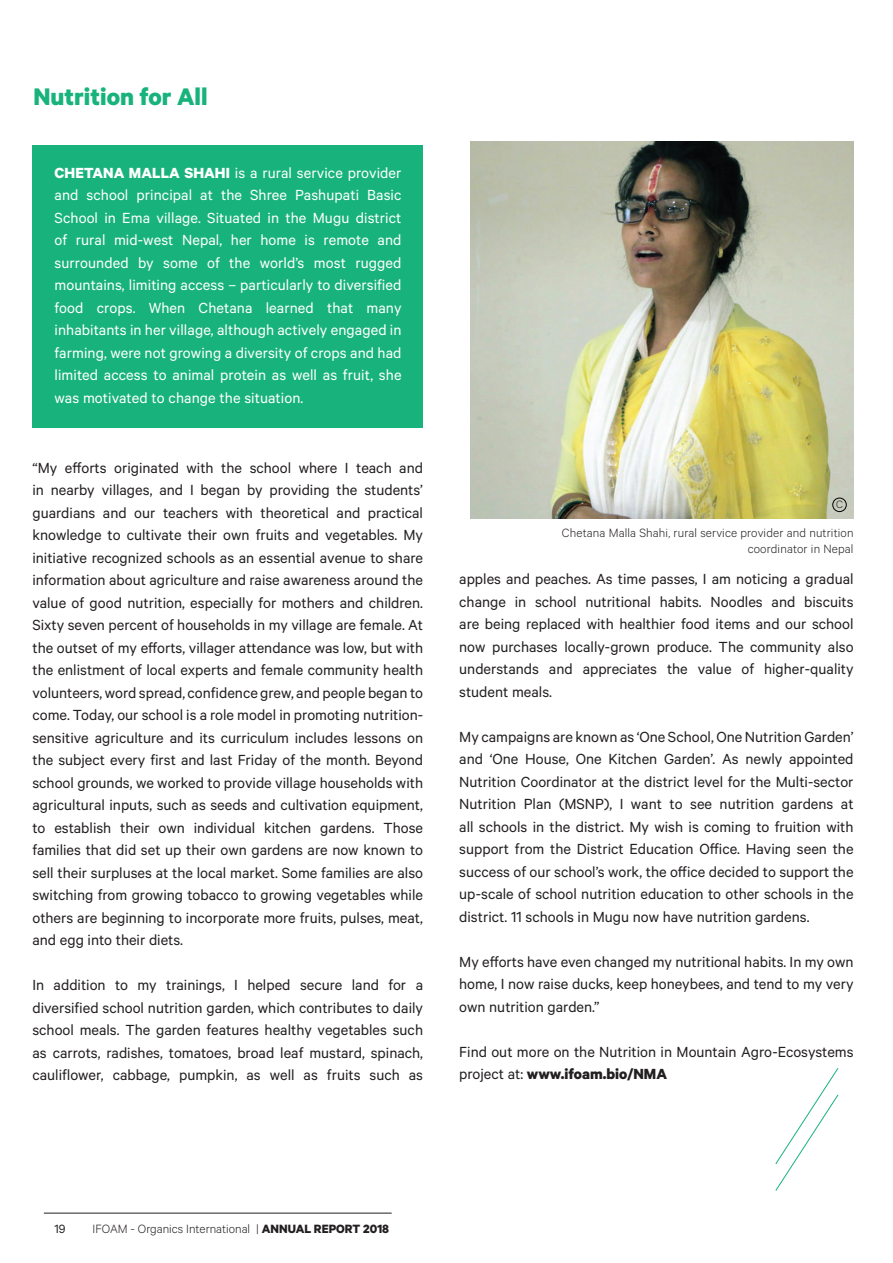
<style>
.page{position:relative;width:893px;height:1263px;background:#fff}
.page>*{position:absolute;margin:0;border:0;box-sizing:border-box;transform-origin:0 0}
.t1{font:700 27px "Calibre";color:#18b37d}
.t2{font:16.5px/22.5px "Calibre";color:#231f20;text-align:justify}
.t3{font:16.5px/22.5px "Calibre";letter-spacing:.005em;color:#fff;text-align:justify}
.t4{font:300 13.5px/16.2px "Calibre";letter-spacing:.01em;color:#231f20;text-align:right}
.t5{font:13.5px "Calibre";color:#231f20}
.t6{font:300 12px "Calibre";color:#231f20}
.s1{font-weight:700}
</style>
<div class="page">
<hr style="left:44px;top:1213px;width:348px;height:1px;background:#231f20">
<div style="left:32px;top:146px;width:391px;height:282px;background:#18b37d"></div>
<img style="left:470px;top:141px;width:384px;height:377px">
<div style="left:833px;top:498px;width:13px;height:14px;border:1px solid #000;border-radius:50%"></div>
<svg style="left:775px;top:1068px;width:64px;height:123px"></svg>
<h1 class="t1" style="left:33px;top:80px;width:176px">Nutrition for All</h1>
<p class="t3" style="left:55px;top:161px;width:349px"><span class="s1">CHETANA MALLA SHAHI</span> is a rural service provider and school principal at the Shree Pashupati Basic School in Ema village. Situated in the Mugu district of rural mid-west Nepal, her home is remote and surrounded by some of the world’s most rugged mountains, limiting access – particularly to diversified food crops. When Chetana learned that many inhabitants in her village, although actively engaged in farming, were not growing a diversity of crops and had limited access to animal protein as well as fruit, she was motivated to change the situation.</p>
<p class="t2" style="left:32px;top:456px;width:392px">“My efforts originated with the school where I teach and in nearby villages, and I began by providing the students’ guardians and our teachers with theoretical and practical knowledge to cultivate their own fruits and vegetables. My initiative recognized schools as an essential avenue to share information about agriculture and raise awareness around the value of good nutrition, especially for mothers and children.<br>Sixty seven percent of households in my village are female. At the outset of my efforts, villager attendance was low, but with the enlistment of local experts and female community health volunteers, word spread, confidence grew, and people began to come. Today, our school is a role model in promoting nutrition&shy;sensitive agriculture and its curriculum includes lessons on the subject every first and last Friday of the month. Beyond school grounds, we worked to provide village households with agricultural inputs, such as seeds and cultivation equipment, to establish their own individual kitchen gardens. Those families that did set up their own gardens are now known to sell their surpluses at the local market. Some families are also switching from growing tobacco to growing vegetables while others are beginning to incorporate more fruits, pulses, meat, and egg into their diets.</p>
<p class="t2" style="left:32px;top:973px;width:392px">In addition to my trainings, I helped secure land for a diversified school nutrition garden, which contributes to daily school meals. The garden features healthy vegetables such as carrots, radishes, tomatoes, broad leaf mustard, spinach, cauliflower, cabbage, pumpkin, as well as fruits such as</p>
<p class="t6" style="left:836px;top:498px;width:8px">C</p>
<p class="t4" style="left:562px;top:524px;width:293px">Chetana Malla Shahi, rural service provider and nutrition coordinator in Nepal</p>
<p class="t2" style="left:459px;top:567px;width:396px">apples and peaches. As time passes, I am noticing a gradual change in school nutritional habits. Noodles and biscuits are being replaced with healthier food items and our school now purchases locally-grown produce. The community also understands and appreciates the value of higher-quality student meals.</p>
<p class="t2" style="left:459px;top:725px;width:396px">My campaigns are known as ‘One School, One Nutrition Garden’ and ‘One House, One Kitchen Garden’. As newly appointed Nutrition Coordinator at the district level for the Multi-sector Nutrition Plan (MSNP), I want to see nutrition gardens at all schools in the district. My wish is coming to fruition with support from the District Education Office. Having seen the success of our school’s work, the office decided to support the up-scale of school nutrition education to other schools in the district. 11 schools in Mugu now have nutrition gardens.</p>
<p class="t2" style="left:459px;top:950px;width:396px">My efforts have even changed my nutritional habits. In my own home, I now raise ducks, keep honeybees, and tend to my very own nutrition garden.”</p>
<p class="t2" style="left:459px;top:1040px;width:396px">Find out more on the Nutrition in Mountain Agro-Ecosystems project at: <span class="s1">www.ifoam.bio/NMA</span></p>
<p class="t5" style="left:55px;top:1221px;width:13px">19</p>
<p class="t4" style="left:93px;top:1220px;width:298px">IFOAM - Organics International | <span class="s1">ANNUAL REPORT 2018</span></p>
</div>
